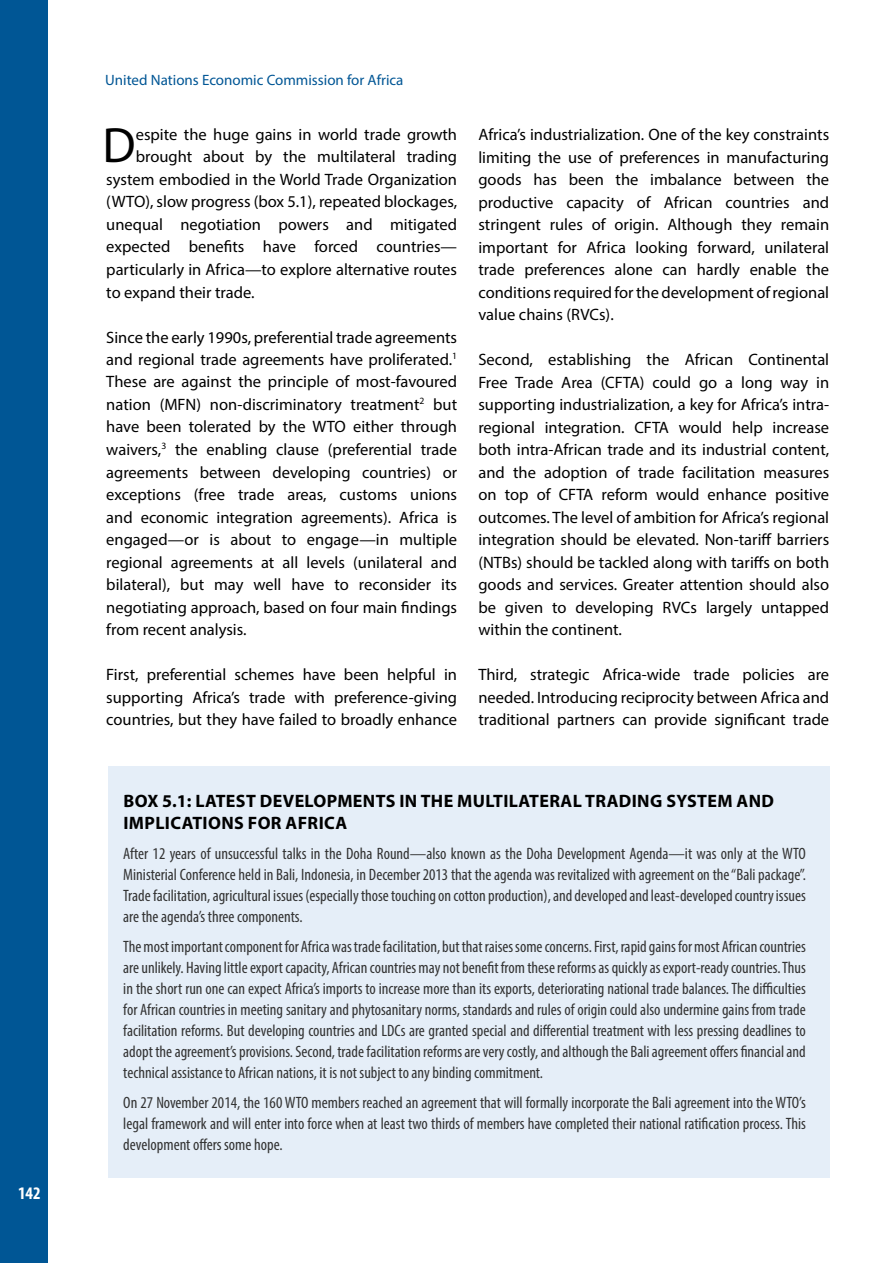
<style>
.page{position:relative;width:893px;height:1263px;background:#fff}
.page>*{position:absolute;margin:0;border:0;box-sizing:border-box;transform-origin:0 0}
.t1{font:49.95px "Myriad Pro";color:#000}
.t2{font:700 18px/22.5px "Myriad Pro";letter-spacing:.02em;color:#000}
.t3{font:700 condensed 17.7px "Myriad Pro";color:#fff}
.t4{font:16.5px/22.5px "Myriad Pro";color:#000;text-align:justify}
.t5{font:condensed 16.5px/21px "Myriad Pro";color:#333;text-align:justify}
.t6{font:15px "Myriad Pro";color:#005695}
</style>
<div class="page">
<div style="left:0;top:0;width:48px;height:1263px;background:#005695"></div>
<div style="left:108px;top:766px;width:721px;height:412px;background:#e5eef8"></div>
<p class="t3" style="left:18px;top:1181px;width:24px">142</p>
<p class="t6" style="left:105px;top:71px;width:300px">United Nations Economic Commission for Africa</p>
<h1 class="t1" style="left:103px;top:115px;width:35px">D</h1>
<p class="t4" style="left:136px;top:123px;width:323px">espite the huge gains in world trade growth</p>
<p class="t4" style="left:136px;top:145px;width:323px">brought about by the multilateral trading</p>
<p class="t4" style="left:106px;top:168px;width:352px">system embodied in the World Trade Organization</p>
<p class="t4" style="left:106px;top:190px;width:352px">(WTO), slow progress (box 5.1), repeated blockages,</p>
<p class="t4" style="left:106px;top:213px;width:352px">unequal negotiation powers and mitigated</p>
<p class="t4" style="left:106px;top:235px;width:352px">expected benefits have forced countries—</p>
<p class="t4" style="left:106px;top:258px;width:352px">particularly in Africa—to explore alternative routes</p>
<p class="t4" style="left:106px;top:280px;width:150px">to expand their trade.</p>
<p class="t4" style="left:106px;top:325px;width:352px">Since the early 1990s, preferential trade agreements and regional trade agreements have proliferated.<sup>1<br></sup>These are against the principle of most-favoured nation (MFN) non-discriminatory treatment<sup>2</sup> but have been tolerated by the WTO either through waivers,<sup>3</sup> the enabling clause (preferential trade agreements between developing countries) or exceptions (free trade areas, customs unions and economic integration agreements). Africa is engaged—or is about to engage—in multiple regional agreements at all levels (unilateral and bilateral), but may well have to reconsider its negotiating approach, based on four main findings from recent analysis.</p>
<p class="t4" style="left:106px;top:663px;width:352px">First, preferential schemes have been helpful in supporting Africa’s trade with preference-giving countries, but they have failed to broadly enhance</p>
<p class="t4" style="left:478px;top:123px;width:352px">Africa’s industrialization. One of the key constraints limiting the use of preferences in manufacturing goods has been the imbalance between the productive capacity of African countries and stringent rules of origin. Although they remain important for Africa looking forward, unilateral trade preferences alone can hardly enable the conditions required for the development of regional value chains (RVCs).</p>
<p class="t4" style="left:478px;top:348px;width:352px">Second, establishing the African Continental Free Trade Area (CFTA) could go a long way in supporting industrialization, a key for Africa’s intra&shy;regional integration. CFTA would help increase both intra-African trade and its industrial content, and the adoption of trade facilitation measures on top of CFTA reform would enhance positive outcomes. The level of ambition for Africa’s regional integration should be elevated. Non-tariff barriers (NTBs) should be tackled along with tariffs on both goods and services. Greater attention should also be given to developing RVCs largely untapped within the continent.</p>
<p class="t4" style="left:478px;top:663px;width:352px">Third, strategic Africa-wide trade policies are needed. Introducing reciprocity between Africa and traditional partners can provide significant trade</p>
<p class="t2" style="left:123px;top:789px;width:652px">BOX 5.1: LATEST DEVELOPMENTS IN THE MULTILATERAL TRADING SYSTEM AND<br>IMPLICATIONS FOR AFRICA</p>
<p class="t5" style="left:123px;top:843px;width:684px">After 12 years of unsuccessful talks in the Doha Round—also known as the Doha Development Agenda—it was only at the WTO Ministerial Conference held in Bali, Indonesia, in December 2013 that the agenda was revitalized with agreement on the “Bali package”.<br>Trade facilitation, agricultural issues (especially those touching on cotton production), and developed and least-developed country issues are the agenda’s three components.</p>
<p class="t5" style="left:123px;top:936px;width:684px">The most important component for Africa was trade facilitation, but that raises some concerns. First, rapid gains for most African countries are unlikely. Having little export capacity, African countries may not benefit from these reforms as quickly as export-ready countries. Thus in the short run one can expect Africa’s imports to increase more than its exports, deteriorating national trade balances. The difficulties for African countries in meeting sanitary and phytosanitary norms, standards and rules of origin could also undermine gains from trade facilitation reforms. But developing countries and LDCs are granted special and differential treatment with less pressing deadlines to adopt the agreement’s provisions. Second, trade facilitation reforms are very costly, and although the Bali agreement offers financial and technical assistance to African nations, it is not subject to any binding commitment.</p>
<p class="t5" style="left:123px;top:1092px;width:684px">On 27 November 2014, the 160 WTO members reached an agreement that will formally incorporate the Bali agreement into the WTO’s legal framework and will enter into force when at least two thirds of members have completed their national ratification process. This development offers some hope.</p>
</div>
